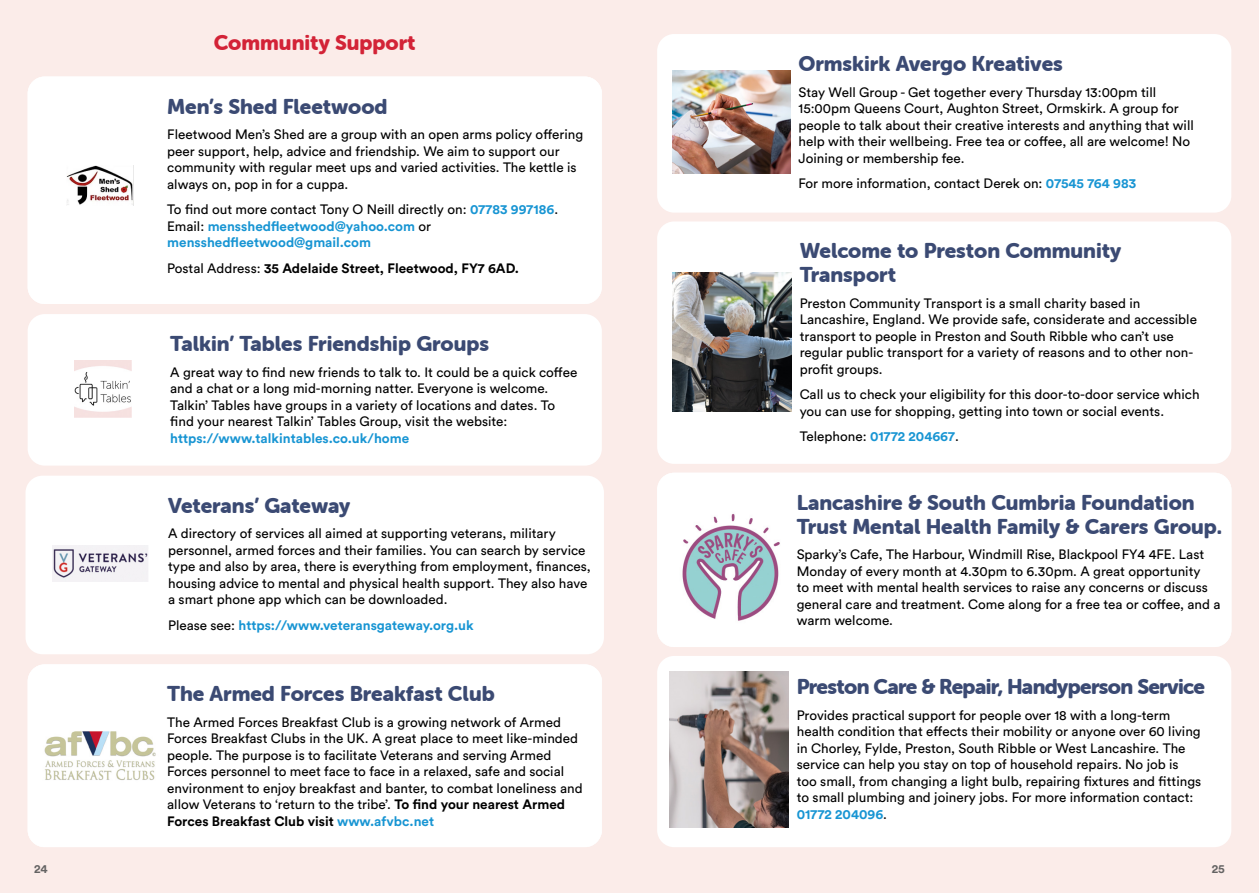
<style>
.page{position:relative;width:1259px;height:893px;background:#fbece9}
.page>*{position:absolute;margin:0;border:0;box-sizing:border-box;transform-origin:0 0}
.t1{font:21px/24px "Museo Sans Rounded 900";color:#3b4a73}
.t2{font:21px "Museo Sans Rounded 900";letter-spacing:-.03em;color:#3b4a73}
.t3{font:21px "Museo Sans Rounded 900";color:#d32337}
.t4{font:13.5px/16.5px "Circular Std";color:#000}
.t5{font:700 13.5px/16.5px "Circular Std";color:#1895d3}
.t6{font:700 13.5px "Circular Std";color:#000}
.t7{font:700 12px "Circular Std";color:#646363}
.s1{font-weight:400;color:#000}
.s2{font-weight:400}
.s3{font-weight:700}
.s4{font-weight:700;color:#1895d3}
</style>
<div class="page">
<div style="left:28px;top:314px;width:574px;height:152px;background:#fff;border-radius:17px"></div>
<img style="left:74px;top:361px;width:57px;height:56px">
<div style="left:26px;top:476px;width:578px;height:178px;background:#fff;border-radius:17px"></div>
<img style="left:53px;top:545px;width:95px;height:36px">
<div style="left:28px;top:664px;width:574px;height:183px;background:#fff"></div>
<div style="left:40px;top:677px;width:119px;height:157px;background:#fff"></div>
<div style="left:159px;top:677px;width:443px;height:157px;background:#fff"></div>
<img style="left:44px;top:731px;width:112px;height:49px">
<div style="left:28px;top:77px;width:574px;height:227px;background:#fff"></div>
<div style="left:40px;top:89px;width:119px;height:192px;background:#fff"></div>
<div style="left:159px;top:89px;width:443px;height:192px;background:#fff"></div>
<img style="left:66px;top:165px;width:67px;height:40px">
<div style="left:657px;top:34px;width:574px;height:179px;background:#fff;border-radius:17px"></div>
<img style="left:673px;top:70px;width:117px;height:103px">
<div style="left:657px;top:221px;width:574px;height:243px;background:#fff;border-radius:17px"></div>
<img style="left:673px;top:273px;width:118px;height:139px">
<div style="left:657px;top:473px;width:574px;height:174px;background:#fff"></div>
<div style="left:670px;top:485px;width:118px;height:149px;background:#fff"></div>
<div style="left:788px;top:485px;width:443px;height:149px;background:#fff"></div>
<img style="left:682px;top:513px;width:98px;height:108px">
<div style="left:657px;top:656px;width:574px;height:191px;background:#fff;border-radius:17px"></div>
<img style="left:670px;top:671px;width:118px;height:156px">
<p class="t7" style="left:34px;top:861px;width:15px">24</p>
<h1 class="t3" style="left:214px;top:30px;width:203px">Community Support</h1>
<h1 class="t1" style="left:167px;top:94px;width:222px">Men’s Shed Fleetwood</h1>
<p class="t4" style="left:167px;top:126px;width:417px">Fleetwood Men’s Shed are a group with an open arms policy offering peer support, help, advice and friendship. We aim to support our community with regular meet ups and varied activities. The kettle is always on, pop in for a cuppa.</p>
<p class="t5" style="left:167px;top:201px;width:392px"><span class="s1">To find out more contact Tony O Neill directly on:</span> 07783 997186<span class="s1">.<br>Email:</span> mensshedfleetwood@yahoo.com <span class="s1">or </span>mensshedfleetwood@gmail.com</p>
<p class="t6" style="left:167px;top:259px;width:353px"><span class="s2">Postal Address:</span> 35 Adelaide Street, Fleetwood, FY7 6AD.</p>
<h1 class="t1" style="left:170px;top:332px;width:320px">Talkin’ Tables Friendship Groups</h1>
<p class="t4" style="left:170px;top:363px;width:409px">A great way to find new friends to talk to. It could be a quick coffee and a chat or a long mid-morning natter. Everyone is welcome.<br>Talkin’ Tables have groups in a variety of locations and dates. To find your nearest Talkin’ Tables Group, visit the website:</p>
<p class="t5" style="left:170px;top:429px;width:240px">https://www.talkintables.co.uk/home</p>
<h1 class="t1" style="left:168px;top:493px;width:184px">Veterans’ Gateway</h1>
<p class="t4" style="left:168px;top:525px;width:424px">A directory of services all aimed at supporting veterans, military personnel, armed forces and their families. You can search by service type and also by area, there is everything from employment, finances, housing advice to mental and physical health support. They also have a smart phone app which can be downloaded.</p>
<p class="t5" style="left:168px;top:616px;width:307px"><span class="s1">Please see:</span> https://www.veteransgateway.org.uk</p>
<h1 class="t1" style="left:167px;top:682px;width:329px">The Armed Forces Breakfast Club</h1>
<p class="t4" style="left:167px;top:714px;width:417px">The Armed Forces Breakfast Club is a growing network of Armed Forces Breakfast Clubs in the UK. A great place to meet like-minded people. The purpose is to facilitate Veterans and serving Armed Forces personnel to meet face to face in a relaxed, safe and social environment to enjoy breakfast and banter, to combat loneliness and allow Veterans to ‘return to the tribe’. <span class="s3">To find your nearest Armed Forces Breakfast Club visit</span> <span class="s4">www.afvbc.net</span></p>
<h1 class="t1" style="left:798px;top:52px;width:266px">Ormskirk Avergo Kreatives</h1>
<p class="t4" style="left:798px;top:83px;width:397px">Stay Well Group - Get together every Thursday 13:00pm till 15:00pm Queens Court, Aughton Street, Ormskirk. A group for people to talk about their creative interests and anything that will help with their wellbeing. Free tea or coffee, all are welcome! No Joining or membership fee.</p>
<p class="t4" style="left:798px;top:175px;width:339px">For more information, contact Derek on: <span class="s4">07545 764 983</span></p>
<h1 class="t1" style="left:799px;top:239px;width:323px">Welcome to Preston Community<br>Transport</h1>
<p class="t4" style="left:799px;top:295px;width:399px">Preston Community Transport is a small charity based in Lancashire, England. We provide safe, considerate and accessible transport to people in Preston and South Ribble who can’t use regular public transport for a variety of reasons and to other non&shy;profit groups.</p>
<p class="t4" style="left:799px;top:386px;width:401px">Call us to check your eligibility for this door-to-door service which you can use for shopping, getting into town or social events.</p>
<p class="t4" style="left:799px;top:428px;width:161px">Telephone: <span class="s4">01772 204667</span>.</p>
<h1 class="t1" style="left:796px;top:490px;width:427px">Lancashire &amp; South Cumbria Foundation<br>Trust Mental Health Family &amp; Carers Group.</h1>
<p class="t4" style="left:796px;top:546px;width:425px">Sparky’s Cafe, The Harbour, Windmill Rise, Blackpool FY4 4FE. Last Monday of every month at 4.30pm to 6.30pm. A great opportunity<br>to meet with mental health services to raise any concerns or discuss general care and treatment. Come along for a free tea or coffee, and a warm welcome.</p>
<h1 class="t2" style="left:796px;top:675px;width:410px">Preston Care &amp; Repair, Handyperson Service</h1>
<p class="t4" style="left:796px;top:707px;width:406px">Provides practical support for people over 18 with a long-term health condition that effects their mobility or anyone over 60 living in Chorley, Fylde, Preston, South Ribble or West Lancashire. The service can help you stay on top of household repairs. No job is too small, from changing a light bulb, repairing fixtures and fittings to small plumbing and joinery jobs. For more information contact:<br><span class="s4">01772 204096</span>.</p>
<p class="t7" style="left:1211px;top:861px;width:15px">25</p>
</div>
